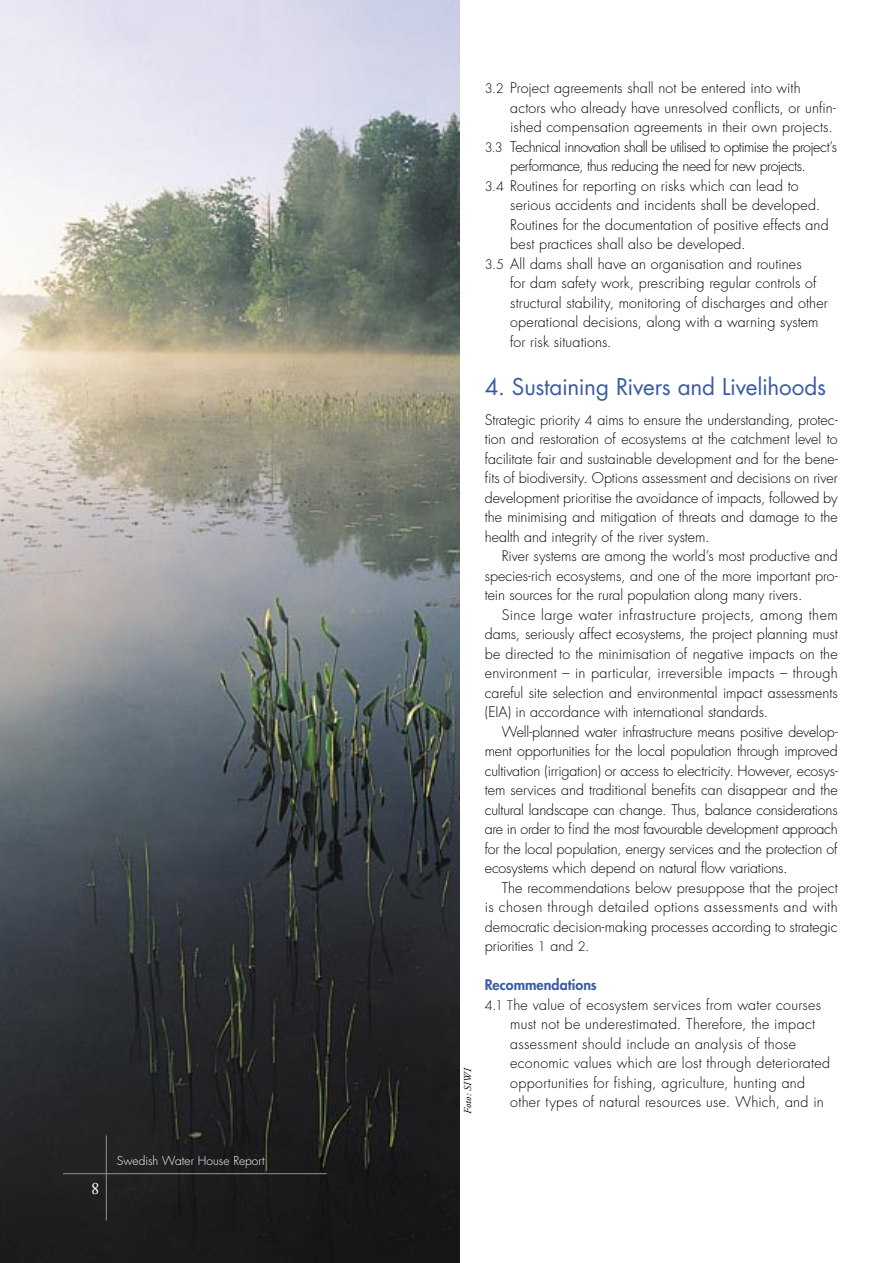
<style>
.page{position:relative;width:893px;height:1263px;background:#fff}
.page>*{position:absolute;margin:0;border:0;box-sizing:border-box;transform-origin:0 0}
.underrubrik{font:22.5px "Futura";letter-spacing:-.015em;color:#3c5ba3}
.brödtext{font:300 14.25px/19.5px "Futura";letter-spacing:-.005em;color:#000;text-align:justify}
.bulletpoint{font:300 14.25px/19.5px "Futura";letter-spacing:.01em;color:#000}
.bulletpoint-2{font:300 14.25px/19.5px "Futura";letter-spacing:-.035em;color:#000;text-align:center}
.mellanrubrk{font:800 14.25px "Futura";letter-spacing:.005em;color:#3c5ba3}
.t1{font:300 12px "Futura";letter-spacing:.005em;color:#fff}
.photocredit{font:italic 10.5px "Adobe Garamond";color:#000}
.s1{font-size:12.75px}
</style>
<div class="page">
<img style="left:0;top:0;width:460px;height:1263px">
<hr style="left:63px;top:1173px;width:264px;height:1px;background:#939393">
<hr style="left:106px;top:1135px;width:1px;height:85px;background:#939393">
<svg style="left:92px;top:1182px;width:6px;height:12px"></svg>
<p class="t1" style="left:117px;top:1153px;width:149px">Swedish Water House Report</p>
<p class="photocredit" style="left:462px;top:1114px;width:49px;rotate:-90deg">Foto: SIWI</p>
<p class="bulletpoint" style="left:510px;top:78px;width:327px;text-indent:-26px"><span class="s1">3.2</span> Project agreements shall not be entered into with actors who already have unresolved conflicts, or unfin&shy;ished compensation agreements in their own projects.</p>
<p class="bulletpoint-2" style="left:485px;top:137px;width:354px"><span class="s1">3.3</span> Technical innovation shall be utilised to optimise the project’s performance, thus reducing the need for new projects.</p>
<p class="bulletpoint" style="left:510px;top:176px;width:320px;text-indent:-26px"><span class="s1">3.4</span> Routines for reporting on risks which can lead to serious accidents and incidents shall be developed.<br>Routines for the documentation of positive effects and best practices shall also be developed.</p>
<p class="bulletpoint" style="left:510px;top:254px;width:319px;text-indent:-26px"><span class="s1">3.5</span> All dams shall have an organisation and routines<br>for dam safety work, prescribing regular controls of structural stability, monitoring of discharges and other operational decisions, along with a warning system for risk situations.</p>
<p class="underrubrik" style="left:485px;top:371px;width:343px">4. Sustaining Rivers and Livelihoods</p>
<p class="brödtext" style="left:485px;top:410px;width:354px">Strategic priority <span class="s1">4</span> aims to ensure the understanding, protec&shy;tion and restoration of ecosystems at the catchment level to facilitate fair and sustainable development and for the bene&shy;fits of biodiversity. Options assessment and decisions on river development prioritise the avoidance of impacts, followed by the minimising and mitigation of threats and damage to the health and integrity of the river system.</p>
<p class="brödtext" style="left:485px;top:546px;width:354px;text-indent:17px">River systems are among the world’s most productive and species-rich ecosystems, and one of the more important pro&shy;tein sources for the rural population along many rivers.</p>
<p class="brödtext" style="left:485px;top:605px;width:354px;text-indent:17px">Since large water infrastructure projects, among them dams, seriously affect ecosystems, the project planning must be directed to the minimisation of negative impacts on the environment – in particular, irreversible impacts – through careful site selection and environmental impact assessments (EIA) in accordance with international standards.</p>
<p class="brödtext" style="left:485px;top:722px;width:354px;text-indent:17px">Well-planned water infrastructure means positive develop&shy;ment opportunities for the local population through improved cultivation (irrigation) or access to electricity. However, ecosys&shy;tem services and traditional benefits can disappear and the cultural landscape can change. Thus, balance considerations are in order to find the most favourable development approach for the local population, energy services and the protection of ecosystems which depend on natural flow variations.</p>
<p class="brödtext" style="left:485px;top:878px;width:354px;text-indent:17px">The recommendations below presuppose that the project is chosen through detailed options assessments and with democratic decision-making processes according to strategic priorities <span class="s1">1</span> and <span class="s1">2</span>.</p>
<p class="mellanrubrk" style="left:485px;top:975px;width:114px">Recommendations</p>
<p class="bulletpoint" style="left:510px;top:995px;width:321px;text-indent:-26px"><span class="s1">4.1 T</span>he value of ecosystem services from water courses must not be underestimated. Therefore, the impact assessment should include an analysis of those economic values which are lost through deteriorated opportunities for fishing, agriculture, hunting and other types of natural resources use. Which, and in</p>
</div>
